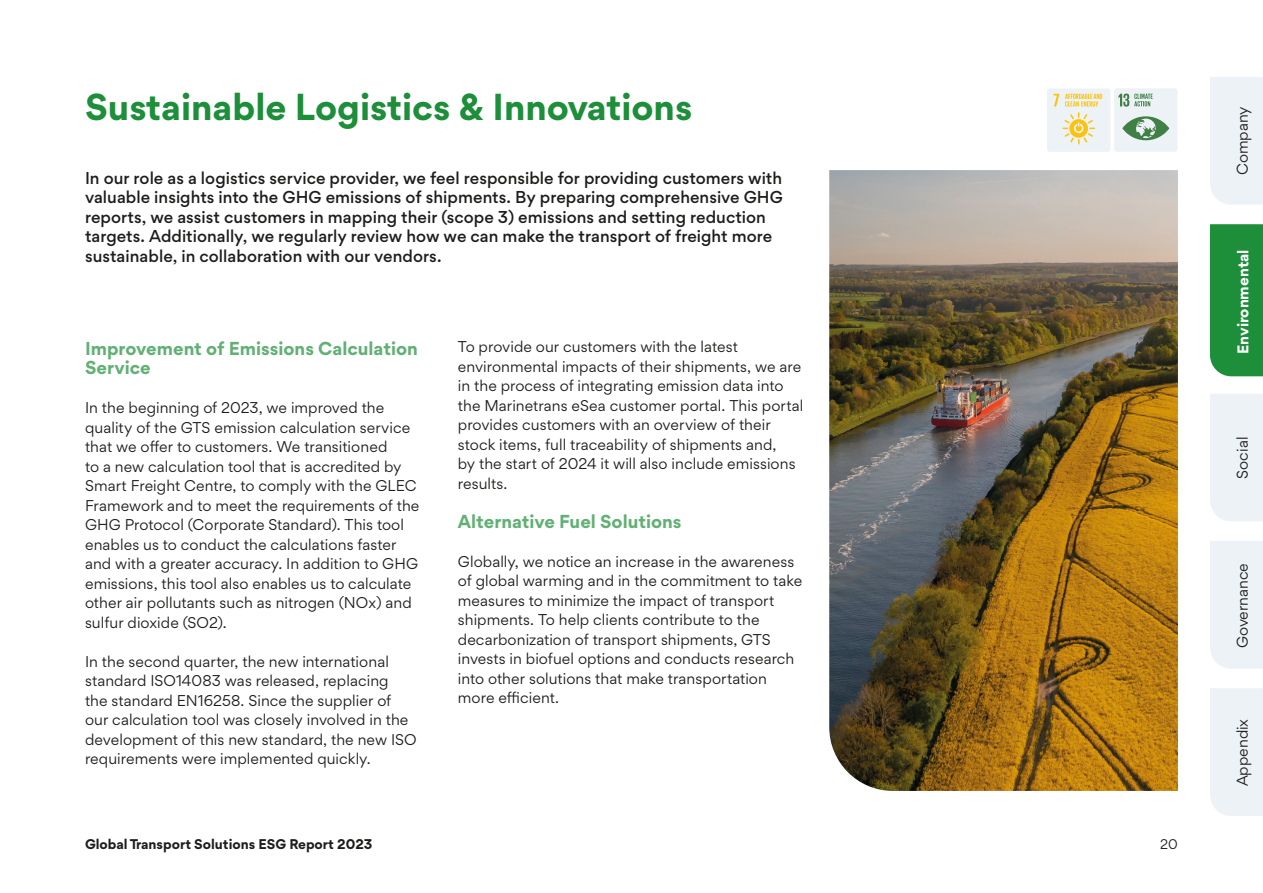
<style>
.page{position:relative;width:1263px;height:893px;background:#fff}
.page>*{position:absolute;margin:0;border:0;box-sizing:border-box;transform-origin:0 0}
.t1{font:700 36px "Gordita";color:#1d8e39}
.t2{font:700 18px/19.5px "Gordita";color:#61b074}
.t3{font:500 16.5px/19.5px "Gordita";letter-spacing:.005em;color:#1d1d1b}
.t4{font:15px/19.5px "Gordita";letter-spacing:.005em;color:#1d1d1b}
.t5{font:700 15px "Gordita";color:#fff}
.t6{font:700 13.5px "Gordita";color:#1d1d1b}
.t7{font:13.5px "Gordita";color:#1d1d1b}
</style>
<div class="page">
<div style="left:1047px;top:88px;width:63px;height:64px;background:#edf2f6"></div>
<svg style="left:1053px;top:94px;width:49px;height:51px"></svg>
<div style="left:1114px;top:88px;width:63px;height:64px;background:#edf2f6"></div>
<svg style="left:1118px;top:94px;width:51px;height:46px"></svg>
<img style="left:829px;top:170px;width:349px;height:621px">
<div style="left:1210px;top:77px;width:53px;height:128px;background:#edf2f6"></div>
<div style="left:1234px;top:87px;width:16px;height:108px;background:#edf2f6"></div>
<div style="left:1210px;top:394px;width:53px;height:127px;background:#edf2f6"></div>
<div style="left:1210px;top:541px;width:53px;height:128px;background:#edf2f6"></div>
<div style="left:1210px;top:688px;width:53px;height:128px;background:#edf2f6"></div>
<div style="left:1210px;top:224px;width:53px;height:152px;background:#1d8e39"></div>
<p class="t1" style="left:85px;top:80px;width:609px">Sustainable Logistics &amp; Innovations</p>
<p class="t3" style="left:85px;top:168px;width:699px">In our role as a logistics service provider, we feel responsible for providing customers with valuable insights into the GHG emissions of shipments. By preparing comprehensive GHG reports, we assist customers in mapping their (scope 3) emissions and setting reduction targets. Additionally, we regularly review how we can make the transport of freight more sustainable, in collaboration with our vendors.</p>
<p class="t2" style="left:85px;top:338px;width:334px">Improvement of Emissions Calculation<br>Service</p>
<p class="t4" style="left:85px;top:398px;width:336px">In the beginning of 2023, we improved the quality of the GTS emission calculation service that we offer to customers. We transitioned<br>to a new calculation tool that is accredited by Smart Freight Centre, to comply with the GLEC Framework and to meet the requirements of the GHG Protocol (Corporate Standard). This tool enables us to conduct the calculations faster and with a greater accuracy. In addition to GHG emissions, this tool also enables us to calculate other air pollutants such as nitrogen (NOx) and sulfur dioxide (SO2).</p>
<p class="t4" style="left:85px;top:651px;width:333px">In the second quarter, the new international standard ISO14083 was released, replacing<br>the standard EN16258. Since the supplier of our calculation tool was closely involved in the development of this new standard, the new ISO requirements were implemented quickly.</p>
<p class="t4" style="left:458px;top:337px;width:347px">To provide our customers with the latest environmental impacts of their shipments, we are in the process of integrating emission data into the Marinetrans eSea customer portal. This portal provides customers with an overview of their stock items, full traceability of shipments and,<br>by the start of 2024 it will also include emissions results.</p>
<p class="t2" style="left:458px;top:511px;width:225px">Alternative Fuel Solutions</p>
<p class="t4" style="left:458px;top:552px;width:346px">Globally, we notice an increase in the awareness of global warming and in the commitment to take measures to minimize the impact of transport shipments. To help clients contribute to the decarbonization of transport shipments, GTS invests in biofuel options and conducts research into other solutions that make transportation more efficient.</p>
<p class="t6" style="left:85px;top:834px;width:289px">Global Transport Solutions ESG Report 2023</p>
<p class="t7" style="left:1160px;top:835px;width:19px">20</p>
<p class="t4" style="left:1232px;top:175px;width:70px;rotate:-90deg">Company</p>
<p class="t5" style="left:1232px;top:352px;width:106px;rotate:-90deg">Environmental</p>
<p class="t4" style="left:1232px;top:479px;width:43px;rotate:-90deg">Social</p>
<p class="t4" style="left:1232px;top:648px;width:86px;rotate:-90deg">Governance</p>
<p class="t4" style="left:1232px;top:786px;width:69px;rotate:-90deg">Appendix</p>
</div>
